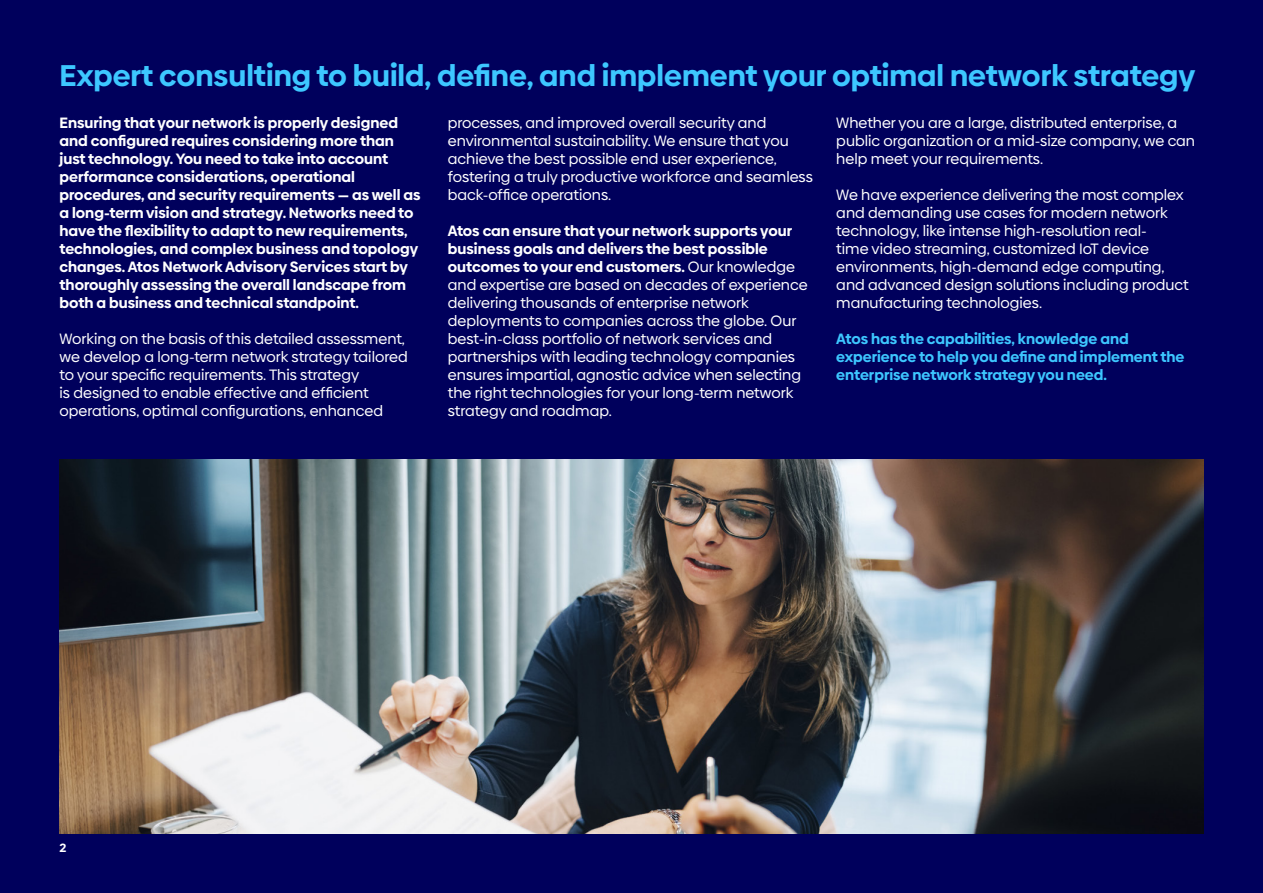
<style>
.page{position:relative;width:1263px;height:893px;background:#00005c}
.page>*{position:absolute;margin:0;border:0;box-sizing:border-box;transform-origin:0 0}
.H2_-_Subtitle_-_20_pt{font:700 30px "Biennale";color:#3dc7ff}
.Body_copy{font:15px/18px "Biennale";color:#fff}
.Body_copy-2{font:700 15px/18px "Biennale";color:#fff}
.Body_copy-3{font:700 15px/18px "Biennale";color:#3dc7ff}
.Body_copy-4{font:700 12px "Biennale";color:#fff}
.s1{font-weight:700}
</style>
<div class="page">
<img style="left:60px;top:460px;width:1143px;height:373px">
<p class="H2_-_Subtitle_-_20_pt" style="left:60px;top:57px;width:1137px">Expert consulting to build, define, and implement your optimal network strategy</p>
<p class="Body_copy" style="left:448px;top:114px;width:366px">processes, and improved overall security and environmental sustainability. We ensure that you achieve the best possible end user experience, fostering a truly productive workforce and seamless back-office operations.</p>
<p class="Body_copy" style="left:448px;top:222px;width:361px"><span class="s1">Atos can ensure that your network supports your business goals and delivers the best possible outcomes to your end customers.</span> Our knowledge and expertise are based on decades of experience delivering thousands of enterprise network deployments to companies across the globe. Our best-in-class portfolio of network services and partnerships with leading technology companies ensures impartial, agnostic advice when selecting the right technologies for your long-term network strategy and roadmap.</p>
<p class="Body_copy-2" style="left:60px;top:114px;width:362px">Ensuring that your network is properly designed and configured requires considering more than just technology. You need to take into account performance considerations, operational procedures, and security requirements — as well as a long-term vision and strategy. Networks need to have the flexibility to adapt to new requirements, technologies, and complex business and topology changes. Atos Network Advisory Services start by thoroughly assessing the overall landscape from both a business and technical standpoint.</p>
<p class="Body_copy" style="left:60px;top:330px;width:350px">Working on the basis of this detailed assessment, we develop a long-term network strategy tailored to your specific requirements. This strategy<br>is designed to enable effective and efficient operations, optimal configurations, enhanced</p>
<p class="Body_copy" style="left:836px;top:114px;width:360px">Whether you are a large, distributed enterprise, a public organization or a mid-size company, we can help meet your requirements.</p>
<p class="Body_copy" style="left:836px;top:186px;width:354px">We have experience delivering the most complex and demanding use cases for modern network technology, like intense high-resolution real-<br>time video streaming, customized IoT device environments, high-demand edge computing, and advanced design solutions including product manufacturing technologies.</p>
<p class="Body_copy-3" style="left:836px;top:330px;width:350px">Atos has the capabilities, knowledge and experience to help you define and implement the enterprise network strategy you need.</p>
<p class="Body_copy-4" style="left:60px;top:840px;width:8px">2</p>
</div>
